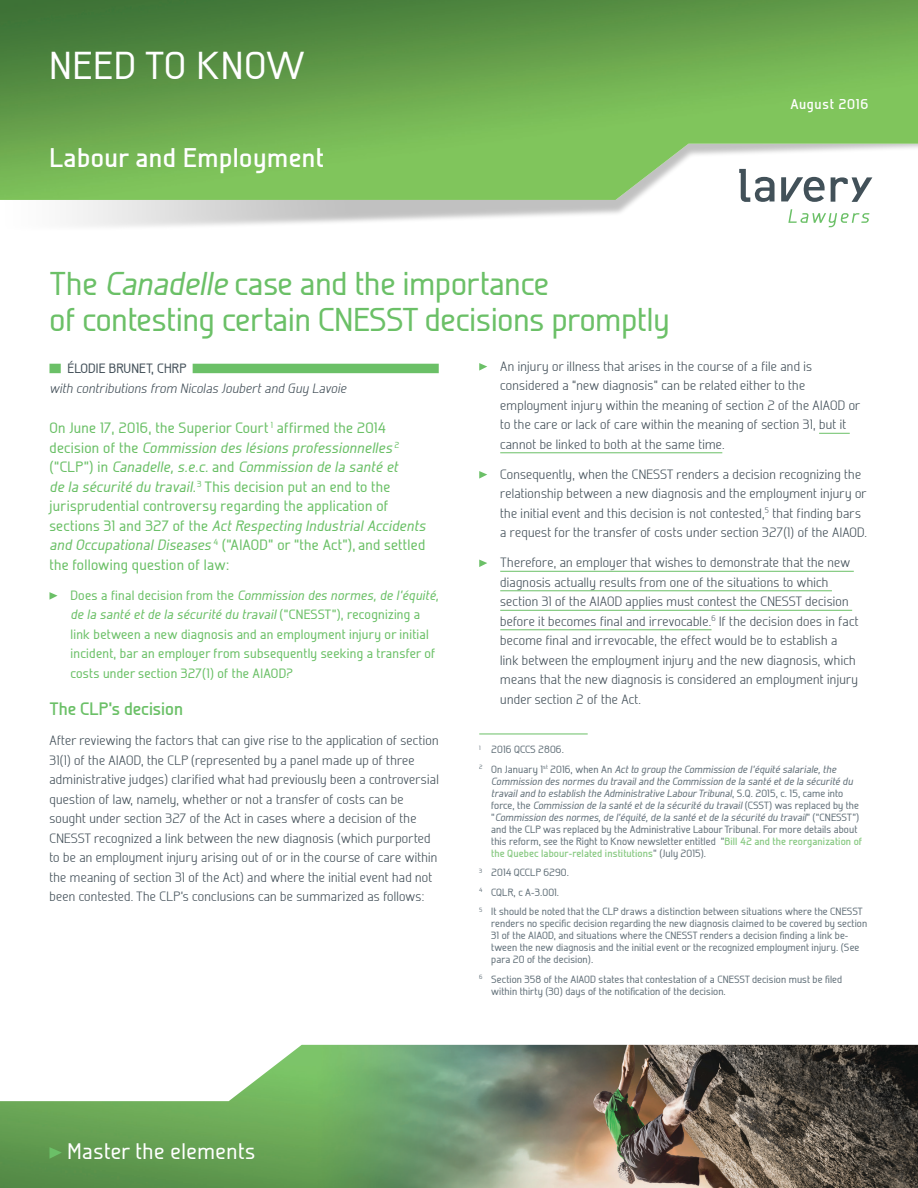
<style>
.page{position:relative;width:918px;height:1188px;background:#fff}
.page>*{position:absolute;margin:0;border:0;box-sizing:border-box;transform-origin:0 0}
.t1{font:500 38.85px "Galette";letter-spacing:.03em;color:#fff}
.TITRE{font:500 33px/36px "Galette";color:#6bc067}
.t2{font:700 27px "Galette";letter-spacing:.02em;color:#fff}
.t3{font:500 22.5px "Galette";letter-spacing:.025em;color:#fff}
.SOUS_TITRE{font:700 18px "Galette";color:#6bc067}
.INTRODUCTION{font:500 15px/19.5px "Galette";letter-spacing:.02em;color:#6bc067}
.t4{font:700 14.25px "Galette";letter-spacing:.05em;color:#fff}
.Énumération_1{font:300 13.5px/19.5px "Galette";letter-spacing:.02em;color:#424f58}
.TEXTE_COURANT{font:300 13.5px/19.5px "Galette";letter-spacing:.02em;color:#424f58}
.Énumération_1-2{font:500 13.5px/19.5px "Galette";letter-spacing:.02em;color:#6bc067}
.TEXTE_COURANT-2{font:italic 300 13.5px "Galette";letter-spacing:.02em;color:#424f58}
.AUTEUR{font:500 13.5px "Galette";letter-spacing:.01em;color:#424f58}
.FOOTNOTE{font:italic 500 10.5px/12px "Galette";letter-spacing:.01em;color:#63717a}
.FOOTNOTE-2{font:500 10.5px/12px "Galette";letter-spacing:.01em;color:#63717a}
.FOOTNOTE_1ere{font:500 10.5px "Galette";letter-spacing:.01em;color:#63717a}
.s1{font-style:italic}
.s2{font-style:normal}
.s3{font-weight:700;font-style:normal;color:#8aca84}
</style>
<div class="page">
<img style="left:0;top:0;width:918px;height:200px">
<svg style="left:788px;top:209px;width:81px;height:18px"></svg>
<svg style="left:739px;top:169px;width:133px;height:33px"></svg>
<img style="left:0;top:1045px;width:918px;height:143px">
<svg style="left:50px;top:1147px;width:12px;height:12px"></svg>
<div style="left:50px;top:364px;width:389px;height:9px;background:#6bc067"></div>
<div style="left:61px;top:363px;width:132px;height:12px;background:#fff"></div>
<svg style="left:50px;top:592px;width:8px;height:8px"></svg>
<hr style="left:819px;top:433px;width:31px;height:1px;background:#6bc067">
<hr style="left:500px;top:452px;width:222px;height:1px;background:#6bc067">
<hr style="left:500px;top:571px;width:354px;height:1px;background:#6bc067">
<hr style="left:500px;top:590px;width:332px;height:1px;background:#6bc067">
<hr style="left:500px;top:610px;width:352px;height:1px;background:#6bc067">
<hr style="left:500px;top:629px;width:212px;height:1px;background:#6bc067">
<hr style="left:479px;top:734px;width:109px;height:1px;background:#6bc067">
<svg style="left:479px;top:363px;width:8px;height:8px"></svg>
<svg style="left:479px;top:471px;width:8px;height:8px"></svg>
<svg style="left:479px;top:560px;width:8px;height:7px"></svg>
<h1 class="t1" style="left:50px;top:41px;width:257px">NEED TO KNOW</h1>
<h3 class="t2" style="left:50px;top:140px;width:276px">Labour and Employment</h3>
<p class="t4" style="left:790px;top:95px;width:80px">August 2016</p>
<p class="TITRE" style="left:50px;top:265px;width:622px">The <span class="s1">Canadelle</span> case and the importance<br>of contesting certain CNESST decisions promptly</p>
<p class="AUTEUR" style="left:68px;top:360px;width:121px">ÉLODIE BRUNET, CHRP</p>
<p class="TEXTE_COURANT-2" style="left:50px;top:380px;width:298px">with contributions from Nicolas Joubert and Guy Lavoie</p>
<p class="INTRODUCTION" style="left:50px;top:418px;width:378px">On June 17, 2016, the Superior Court <sup>1</sup> affirmed the 2014 decision of the <span class="s1">Commission des lésions professionnelles</span> <sup>2 </sup>(“CLP”) in <span class="s1">Canadelle, s.e.c.</span> and <span class="s1">Commission de la santé et<br>de la sécurité du travail</span>.<sup>3</sup> This decision put an end to the jurisprudential controversy regarding the application of sections 31 and 327 of the <span class="s1">Act Respecting Industrial Accidents and Occupational Diseases</span> <sup>4</sup> (“AIAOD” or “the Act”), and settled the following question of law:</p>
<p class="Énumération_1-2" style="left:70px;top:585px;width:370px">Does a final decision from the <span class="s1">Commission des normes, de l’équité, de la santé et de la sécurité du travail</span> (“CNESST”), recognizing a link between a new diagnosis and an employment injury or initial incident, bar an employer from subsequently seeking a transfer of costs under section 327(1) of the AIAOD?</p>
<p class="SOUS_TITRE" style="left:50px;top:698px;width:135px">The CLP’s decision</p>
<p class="TEXTE_COURANT" style="left:50px;top:731px;width:391px">After reviewing the factors that can give rise to the application of section 31(1) of the AIAOD, the CLP (represented by a panel made up of three administrative judges) clarified what had previously been a controversial question of law, namely, whether or not a transfer of costs can be sought under section 327 of the Act in cases where a decision of the CNESST recognized a link between the new diagnosis (which purported to be an employment injury arising out of or in the course of care within the meaning of section 31 of the Act) and where the initial event had not been contested. The CLP’s conclusions can be summarized as follows:</p>
<p class="Énumération_1" style="left:500px;top:356px;width:362px">An injury or illness that arises in the course of a file and is considered a “new diagnosis” can be related either to the employment injury within the meaning of section 2 of the AIAOD or to the care or lack of care within the meaning of section 31, but it cannot be linked to both at the same time.</p>
<p class="Énumération_1" style="left:500px;top:464px;width:368px">Consequently, when the CNESST renders a decision recognizing the relationship between a new diagnosis and the employment injury or the initial event and this decision is not contested,<sup>5</sup> that finding bars a request for the transfer of costs under section 327(1) of the AIAOD.</p>
<p class="Énumération_1" style="left:500px;top:552px;width:360px">Therefore, an employer that wishes to demonstrate that the new diagnosis actually results from one of the situations to which section 31 of the AIAOD applies must contest the CNESST decision before it becomes final and irrevocable.<sup>6</sup> If the decision does in fact become final and irrevocable, the effect would be to establish a link between the employment injury and the new diagnosis, which means that the new diagnosis is considered an employment injury under section 2 of the Act.</p>
<p class="FOOTNOTE_1ere" style="left:479px;top:743px;width:86px"><sup>1</sup> 2016 QCCS 2806.</p>
<p class="FOOTNOTE" style="left:491px;top:763px;width:372px;text-indent:-12px"><sup>2</sup> <span class="s2">On January 1</span><sup>st</sup> <span class="s2">2016, when An</span> Act to group the Commission de l’équité salariale, the Commission des normes du travail and the Commission de la santé et de la sécurité du travail and to establish the Administrative Labour Tribunal<span class="s2">, S.Q. 2015, c. 15, came into force, the</span> Commission de la santé et de la sécurité du travail <span class="s2">(CSST) was replaced by the “</span>Commission des normes, de l’équité, de la santé et de la sécurité du travail<span class="s2">” (“CNESST”) and the CLP was replaced by the Administrative Labour Tribunal. For more details about this reform, see the Right to Know newsletter entitled “</span><span class="s3">Bill 42 and the reorganization of the Quebec labour-related institutions</span><span class="s2">” (July 2015).</span></p>
<p class="FOOTNOTE-2" style="left:479px;top:866px;width:91px"><sup>3</sup> 2014 QCCLP 6290.</p>
<p class="FOOTNOTE-2" style="left:479px;top:886px;width:81px"><sup>4</sup> CQLR, c A-3.001.</p>
<p class="FOOTNOTE-2" style="left:491px;top:905px;width:378px;text-indent:-12px"><sup>5</sup> It should be noted that the CLP draws a distinction between situations where the CNESST renders no specific decision regarding the new diagnosis claimed to be covered by section 31 of the AIAOD, and situations where the CNESST renders a decision finding a link be&shy;tween the new diagnosis and the initial event or the recognized employment injury. (See para 20 of the decision).</p>
<p class="FOOTNOTE-2" style="left:491px;top:973px;width:353px;text-indent:-12px"><sup>6</sup> Section 358 of the AIAOD states that contestation of a CNESST decision must be filed within thirty (30) days of the notification of the decision.</p>
<h3 class="t3" style="left:68px;top:1137px;width:189px">Master the elements</h3>
</div>
